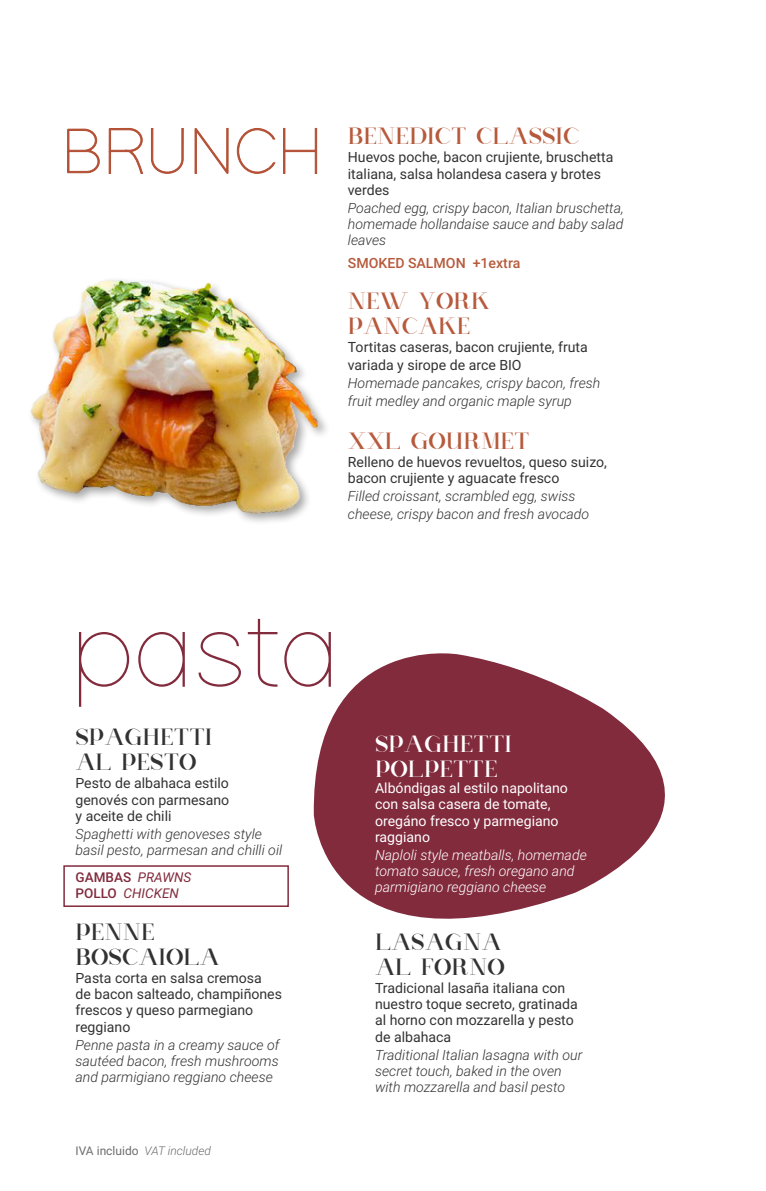
<style>
.page{position:relative;width:766px;height:1191px;background:#fff}
.page>*{position:absolute;margin:0;border:0;box-sizing:border-box;transform-origin:0 0}
.t1{font:114px "Adam";color:#822b3d}
.t2{font:21px "Red Velvet";color:#333233}
.t3{font:21px "Red Velvet";color:#b75a3c}
.t4{font:21px "Red Velvet";color:#fff}
.t5{font:italic 300 14.1px/16.2px "Roboto";color:#333233}
.t6{font:14.1px/16.2px "Roboto";color:#333233}
.t7{font:14.1px/16.2px "Roboto";color:#fff}
.t8{font:italic 300 14.1px/16.2px "Roboto";color:#fff}
.t9{font:500 14.1px "Roboto";color:#b75a3c}
.t10{font:500 13.5px "Roboto";color:#822b3d}
.t11{font:italic 13.5px "Roboto";color:#822b3d}
.t12{font:12px "Roboto";color:#6c6d70}
.s1{font-weight:400;font-style:italic}
.s2{font-weight:500;font-style:normal}
.s3{font-weight:300;font-style:italic}
</style>
<div class="page">
<svg style="left:313px;top:653px;width:352px;height:266px;fill:#822b3d"></svg>
<div style="left:63px;top:865px;width:226px;height:42px;border:2px solid #822b3d"></div>
<svg style="left:67px;top:127px;width:250px;height:47px"></svg>
<img style="left:30px;top:280px;width:294px;height:242px">
<p class="t3" style="left:348px;top:123px;width:233px">BENEDICT CLASSIC</p>
<p class="t6" style="left:348px;top:149px;width:267px">Huevos poche, bacon crujiente, bruschetta</p>
<p class="t6" style="left:348px;top:165px;width:254px">italiana, salsa holandesa casera y brotes verdes</p>
<p class="t5" style="left:348px;top:199px;width:277px;text-align:justify">Poached egg, crispy bacon, Italian bruschetta, homemade hollandaise sauce and baby salad leaves</p>
<p class="t9" style="left:348px;top:253px;width:174px">SMOKED SALMON +1extra</p>
<p class="t3" style="left:348px;top:288px;width:143px">NEW YORK</p>
<p class="t3" style="left:348px;top:313px;width:124px">PANCAKE</p>
<p class="t6" style="left:348px;top:339px;width:241px">Tortitas caseras, bacon crujiente, fruta</p>
<p class="t6" style="left:348px;top:357px;width:175px">variada y sirope de arce BIO</p>
<p class="t5" style="left:348px;top:374px;width:254px;line-height:18px">Homemade pancakes, crispy bacon, fresh fruit medley and organic maple syrup</p>
<p class="t3" style="left:348px;top:427px;width:183px">XXL GOURMET</p>
<p class="t6" style="left:348px;top:453px;width:260px">Relleno de huevos revueltos, queso suizo,</p>
<p class="t6" style="left:348px;top:469px;width:213px">bacon crujiente y aguacate fresco</p>
<p class="t5" style="left:348px;top:487px;width:229px">Filled croissant, scrambled egg, swiss</p>
<p class="t5" style="left:348px;top:505px;width:243px">cheese, crispy bacon and fresh avocado</p>
<p class="t1" style="left:70px;top:601px;width:271px">pasta</p>
<p class="t2" style="left:75px;top:724px;width:138px">SPAGHETTI</p>
<p class="t2" style="left:75px;top:749px;width:123px">AL PESTO</p>
<p class="t6" style="left:75px;top:774px;width:155px">Pesto de albahaca estilo</p>
<p class="t6" style="left:75px;top:791px;width:155px">genovés con parmesano</p>
<p class="t6" style="left:75px;top:807px;width:98px">y aceite de chili</p>
<p class="t5" style="left:75px;top:825px;width:208px">Spaghetti with genoveses style basil pesto, parmesan and chilli oil</p>
<p class="t10" style="left:75px;top:867px;width:117px">GAMBAS <span class="s1">PRAWNS</span></p>
<p class="t11" style="left:75px;top:884px;width:105px"><span class="s2">POLLO</span> CHICKEN</p>
<p class="t2" style="left:75px;top:918px;width:81px">PENNE</p>
<p class="t2" style="left:75px;top:944px;width:146px">BOSCAIOLA</p>
<p class="t6" style="left:75px;top:969px;width:188px">Pasta corta en salsa cremosa</p>
<p class="t6" style="left:75px;top:985px;width:208px">de bacon salteado, champiñones frescos y queso parmegiano reggiano</p>
<p class="t5" style="left:75px;top:1036px;width:205px;text-align:justify">Penne pasta in a creamy sauce of sautéed bacon, fresh mushrooms and parmigiano reggiano cheese</p>
<p class="t12" style="left:75px;top:1142px;width:137px">IVA incluido <span class="s3">VAT included</span></p>
<p class="t4" style="left:375px;top:730px;width:138px">SPAGHETTI</p>
<p class="t4" style="left:375px;top:756px;width:124px">POLPETTE</p>
<p class="t7" style="left:375px;top:779px;width:194px">Albóndigas al estilo napolitano con salsa casera de tomate, oregáno fresco y parmegiano raggiano</p>
<p class="t8" style="left:375px;top:846px;width:213px">Naploli style meatballs, homemade tomato sauce, fresh oregano and</p>
<p class="t8" style="left:375px;top:878px;width:173px">parmigiano reggiano cheese</p>
<p class="t2" style="left:375px;top:928px;width:128px">LASAGNA</p>
<p class="t2" style="left:375px;top:954px;width:131px">AL FORNO</p>
<p class="t6" style="left:375px;top:979px;width:192px">Tradicional lasaña italiana con</p>
<p class="t6" style="left:375px;top:995px;width:204px">nuestro toque secreto, gratinada al horno con mozzarella y pesto de albahaca</p>
<p class="t5" style="left:375px;top:1046px;width:209px">Traditional Italian lasagna with our secret touch, baked in the oven with mozzarella and basil pesto</p>
</div>
